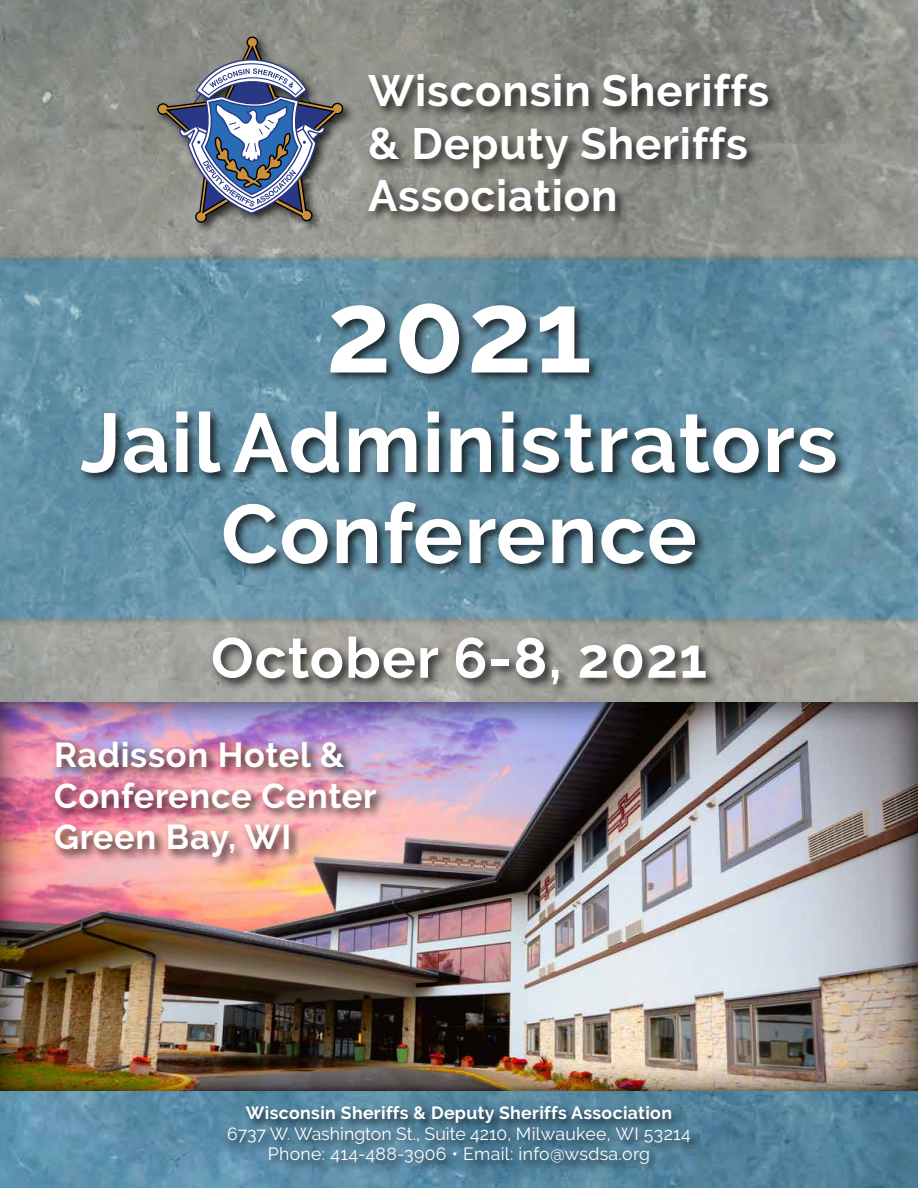
<style>
.page{position:relative;width:918px;height:1188px;background:#fff}
.page>*{position:absolute;margin:0;border:0;box-sizing:border-box;transform-origin:0 0}
.t1{font:700 115.8px "Raleway";color:#fff}
.t2{font:700 82.95px/91.1px "Raleway";letter-spacing:.02em;color:#fff;text-align:center}
.t3{font:700 56.4px "Raleway";letter-spacing:.02em;color:#fff}
.t4{font:700 43.8px/52.5px "Raleway";letter-spacing:.02em;color:#fff}
.t5{font:700 34.5px/41.4px "Raleway";letter-spacing:.02em;color:#fff}
.t6{font:17.7px/20.7px "Raleway";letter-spacing:.02em;color:#fff;text-align:center}
.t7{font:700 17.7px "Raleway";letter-spacing:.02em;color:#fff}
</style>
<div class="page">
<img style="left:0;top:0;width:918px;height:697px">
<div style="left:0;top:697px;width:918px;height:394px;background:#000;opacity:.75"></div>
<div style="left:154px;top:33px;width:201px;height:202px;background:#000;opacity:.75"></div>
<svg style="left:156px;top:36px;width:188px;height:187px"></svg>
<div style="left:0;top:252px;width:918px;height:374px;background:#000;opacity:.75"></div>
<svg style="left:0;top:259px;width:918px;height:360px;fill:#6592a8"></svg>
<div style="left:0;top:1084px;width:918px;height:104px;background:#000;opacity:.75"></div>
<svg style="left:0;top:1091px;width:918px;height:97px"></svg>
<div style="left:366px;top:71px;width:415px;height:153px;background:#000;opacity:.75"></div>
<div style="left:78px;top:300px;width:770px;height:276px;background:#000;opacity:.75"></div>
<div style="left:210px;top:633px;width:508px;height:64px;background:#000;opacity:.75"></div>
<div style="left:52px;top:738px;width:336px;height:132px;background:#000;opacity:.75"></div>
<div style="left:225px;top:1103px;width:477px;height:74px;background:#000;opacity:.75"></div>
<h3 class="t4" style="left:368px;top:65px;width:403px">Wisconsin Sheriffs &amp; Deputy Sheriffs<br>Association</h3>
<h1 class="t1" style="left:326px;top:266px;width:267px">2021</h1>
<h2 class="t2" style="left:80px;top:398px;width:759px">Jail Administrators<br>Conference</h2>
<h3 class="t3" style="left:211px;top:626px;width:498px">October 6-8, 2021</h3>
<h3 class="t5" style="left:54px;top:734px;width:324px">Radisson Hotel &amp;<br>Conference Center<br>Green Bay, WI</h3>
<p class="t7" style="left:246px;top:1102px;width:428px">Wisconsin Sheriffs &amp; Deputy Sheriffs Association</p>
<p class="t6" style="left:227px;top:1123px;width:465px">6737 W. Washington St., Suite 4210, Milwaukee, WI 53214<br>Phone: 414-488-3906 • Email: info@wsdsa.org</p>
</div>
